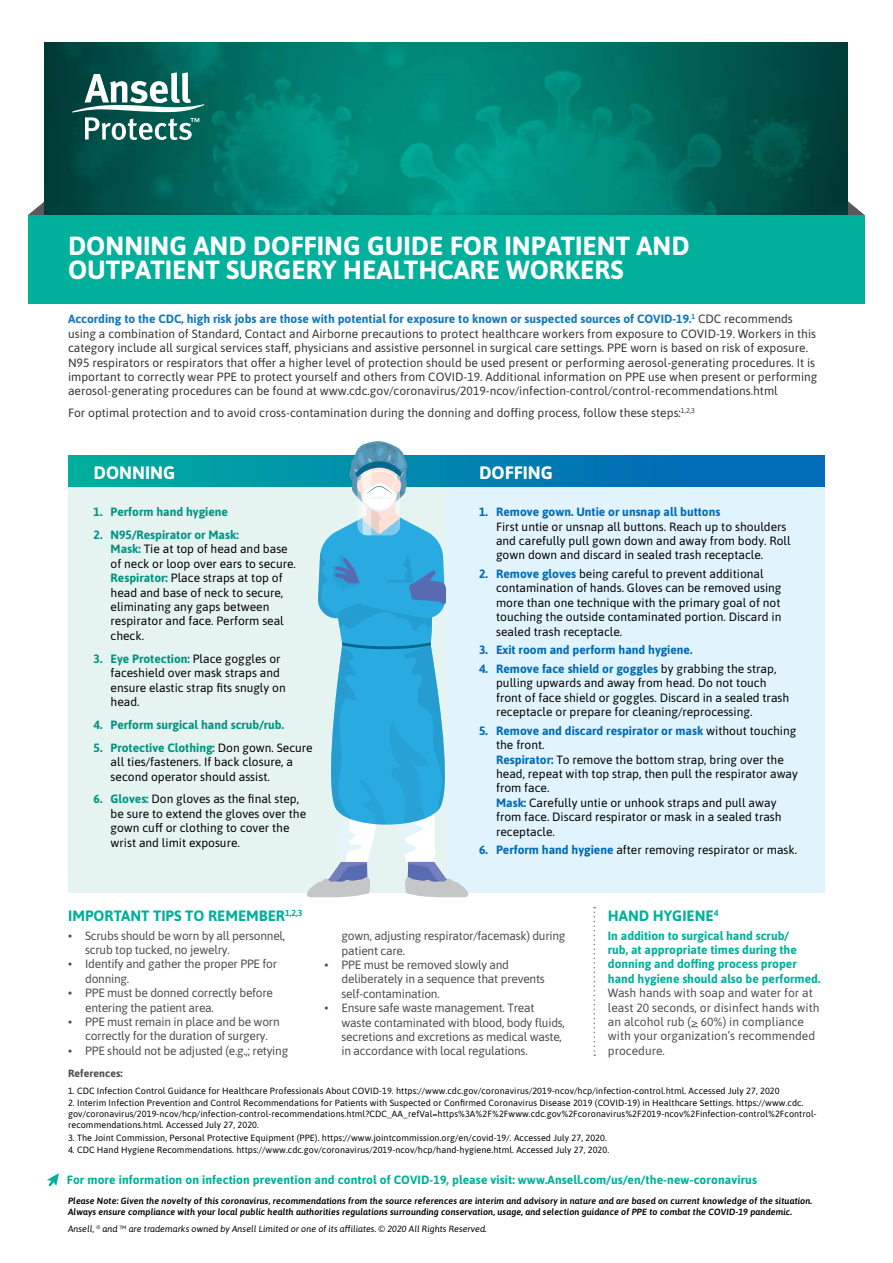
<style>
.page{position:relative;width:893px;height:1263px;background:#fff}
.page>*{position:absolute;margin:0;border:0;box-sizing:border-box;transform-origin:0 0}
.t1{font:700 26.25px/24px "Asap";color:#fff}
.t2{font:700 18px "Asap";color:#fff}
.t3{font:700 15px "Asap";color:#00b09b}
.t4{font:12px/14.4px "Asap";color:#000}
.t5{font:12px/14.4px "Asap";color:#373333}
.t6{font:12px/14.4px "Asap";letter-spacing:-.02em;color:#4d4d4f}
.t7{font:700 12px/14.4px "Asap";color:#00b09b}
.t8{font:12px/14.4px "Asap";color:#4d4d4f}
.t9{font:700 12px "Asap";color:#006bb6}
.t10{font:700 12px "Asap";color:#009482}
.t11{font:700 10.5px "Asap";letter-spacing:.01em;color:#4d4d4f}
.t12{font:9px/10.8px "Asap";letter-spacing:.01em;color:#000}
.t13{font:italic 600 9px/10.8px "Asap";letter-spacing:.01em;color:#000}
.t14{font:italic 9px "Asap";color:#000}
.s1{font-weight:700;color:#1378be}
.s2{font-weight:700;color:#006bb6}
.s3{font-weight:700;color:#009482}
</style>
<div class="page">
<svg style="left:68px;top:456px;width:757px;height:32px;background:#0788af"></svg>
<svg style="left:848px;top:201px;width:17px;height:14px"></svg>
<svg style="left:28px;top:196px;width:17px;height:19px"></svg>
<svg style="left:45px;top:43px;width:803px;height:172px;background:#007266"></svg>
<svg style="left:72px;top:72px;width:132px;height:68px"></svg>
<div style="left:28px;top:215px;width:837px;height:89px;background:#00b09b"></div>
<div style="left:446px;top:488px;width:379px;height:405px;background:#e1f4fd"></div>
<div style="left:68px;top:488px;width:378px;height:405px;background:#e6f4f1"></div>
<svg style="left:307px;top:441px;width:162px;height:456px"></svg>
<svg style="left:47px;top:1173px;width:12px;height:13px"></svg>
<svg style="left:593px;top:907px;width:2px;height:149px"></svg>
<h1 class="t1" style="left:68px;top:233px;width:623px">DONNING AND DOFFING GUIDE FOR INPATIENT AND<br>OUTPATIENT SURGERY HEALTHCARE WORKERS</h1>
<p class="t5" style="left:68px;top:311px;width:751px"><span class="s1">According to the CDC, high risk jobs are those with potential for exposure to known or suspected sources of COVID-19.</span><sup>1</sup> CDC recommends using a combination of Standard, Contact and Airborne precautions to protect healthcare workers from exposure to COVID-19. Workers in this category include all surgical services staff, physicians and assistive personnel in surgical care settings. PPE worn is based on risk of exposure.<br>N95 respirators or respirators that offer a higher level of protection should be used present or performing aerosol-generating procedures. It is important to correctly wear PPE to protect yourself and others from COVID-19. Additional information on PPE use when present or performing aerosol-generating procedures can be found at www.cdc.gov/coronavirus/2019-ncov/infection-control/control-recommendations.html</p>
<p class="t5" style="left:68px;top:405px;width:628px">For optimal protection and to avoid cross-contamination during the donning and doffing process, follow these steps:<sup>1,2,3</sup></p>
<h2 class="t2" style="left:94px;top:459px;width:83px">DONNING</h2>
<h2 class="t2" style="left:479px;top:459px;width:75px">DOFFING</h2>
<p class="t9" style="left:479px;top:503px;width:243px">1. Remove gown. Untie or unsnap all buttons</p>
<p class="t4" style="left:496px;top:518px;width:296px">First untie or unsnap all buttons. Reach up to shoulders and carefully pull gown down and away from body. Roll gown down and discard in sealed trash receptacle.</p>
<p class="t4" style="left:496px;top:566px;width:287px;text-indent:-17px"><span class="s2">2. Remove gloves</span> being careful to prevent additional contamination of hands. Gloves can be removed using more than one technique with the primary goal of not touching the outside contaminated portion. Discard in sealed trash receptacle.</p>
<p class="t9" style="left:479px;top:641px;width:215px">3. Exit room and perform hand hygiene.</p>
<p class="t4" style="left:496px;top:661px;width:295px;text-indent:-17px"><span class="s2">4. Remove face shield or goggles</span> by grabbing the strap, pulling upwards and away from head. Do not touch front of face shield or goggles. Discard in a sealed trash receptacle or prepare for cleaning/reprocessing.</p>
<p class="t4" style="left:496px;top:723px;width:303px;text-indent:-17px"><span class="s2">5. Remove and discard respirator or mask</span> without touching the front.<br><span class="s2">Respirator:</span> To remove the bottom strap, bring over the head, repeat with top strap, then pull the respirator away from face.<br><span class="s2">Mask:</span> Carefully untie or unhook straps and pull away from face. Discard respirator or mask in a sealed trash receptacle.</p>
<p class="t4" style="left:479px;top:842px;width:319px"><span class="s2">6. Perform hand hygiene</span> after removing respirator or mask.</p>
<p class="t10" style="left:94px;top:503px;width:136px">1. Perform hand hygiene</p>
<p class="t4" style="left:111px;top:527px;width:187px;text-indent:-17px"><span class="s3">2. N95/Respirator or Mask:<br>Mask:</span> Tie at top of head and base of neck or loop over ears to secure.<br><span class="s3">Respirator:</span> Place straps at top of head and base of neck to secure, eliminating any gaps between respirator and face. Perform seal check.</p>
<p class="t4" style="left:111px;top:651px;width:177px;text-indent:-17px"><span class="s3">3. Eye Protection:</span> Place goggles or faceshield over mask straps and ensure elastic strap fits snugly on head.</p>
<p class="t10" style="left:94px;top:716px;width:192px">4. Perform surgical hand scrub/rub.</p>
<p class="t4" style="left:111px;top:740px;width:204px;text-indent:-17px"><span class="s3">5. Protective Clothing:</span> Don gown. Secure all ties/fasteners. If back closure, a second operator should assist.</p>
<p class="t4" style="left:111px;top:791px;width:197px;text-indent:-17px"><span class="s3">6. Gloves:</span> Don gloves as the final step, be sure to extend the gloves over the gown cuff or clothing to cover the wrist and limit exposure.</p>
<p class="t3" style="left:68px;top:905px;width:236px">IMPORTANT TIPS TO REMEMBER<sup>1,2,3</sup></p>
<p class="t6" style="left:85px;top:927px;width:202px;text-indent:-17px">• Scrubs should be worn by all personnel, scrub top tucked, no jewelry.</p>
<p class="t6" style="left:85px;top:956px;width:194px;text-indent:-17px">• Identify and gather the proper PPE for donning.</p>
<p class="t6" style="left:85px;top:985px;width:189px;text-indent:-17px">• PPE must be donned correctly before entering the patient area.</p>
<p class="t6" style="left:68px;top:1014px;width:213px;text-align:center">• PPE must remain in place and be worn correctly for the duration of surgery.</p>
<p class="t6" style="left:68px;top:1043px;width:222px">• PPE should not be adjusted (e.g.,; retying</p>
<p class="t6" style="left:342px;top:928px;width:225px">gown, adjusting respirator/facemask) during patient care.</p>
<p class="t6" style="left:342px;top:957px;width:205px;text-indent:-17px">• PPE must be removed slowly and deliberately in a sequence that prevents self-contamination.</p>
<p class="t6" style="left:342px;top:1000px;width:225px;text-indent:-17px">• Ensure safe waste management. Treat waste contaminated with blood, body fluids, secretions and excretions as medical waste, in accordance with local regulations.</p>
<p class="t3" style="left:608px;top:905px;width:112px">HAND HYGIENE<sup>4</sup></p>
<p class="t7" style="left:608px;top:927px;width:214px">In addition to surgical hand scrub/<br>rub, at appropriate times during the donning and doffing process proper hand hygiene should also be performed.</p>
<p class="t8" style="left:608px;top:985px;width:213px">Wash hands with soap and water for at least 20 seconds, or disinfect hands with an alcohol rub (&gt; 60%) in compliance with your organization’s recommended procedure.</p>
<p class="t11" style="left:68px;top:1065px;width:56px">References:</p>
<p class="t12" style="left:68px;top:1085px;width:713px">1. CDC Infection Control Guidance for Healthcare Professionals About COVID-19. https://www.cdc.gov/coronavirus/2019-ncov/hcp/infection-control.html. Accessed July 27, 2020</p>
<p class="t12" style="left:68px;top:1097px;width:750px">2. Interim Infection Prevention and Control Recommendations for Patients with Suspected or Confirmed Coronavirus Disease 2019 (COVID-19) in Healthcare Settings. https://www.cdc. gov/coronavirus/2019-ncov/hcp/infection-control-recommendations.html?CDC_AA_refVal=https%3A%2F%2Fwww.cdc.gov%2Fcoronavirus%2F2019-ncov%2Finfection-control%2Fcontrol&shy;recommendations.html. Accessed July 27, 2020.</p>
<p class="t12" style="left:68px;top:1132px;width:540px">3. The Joint Commission, Personal Protective Equipment (PPE). https://www.jointcommission.org/en/covid-19/. Accessed July 27, 2020.</p>
<p class="t12" style="left:68px;top:1144px;width:543px">4. CDC Hand Hygiene Recommendations. https://www.cdc.gov/coronavirus/2019-ncov/hcp/hand-hygiene.html. Accessed July 27, 2020.</p>
<p class="t7" style="left:67px;top:1171px;width:692px">For more information on infection prevention and control of COVID-19, please visit: www.Ansell.com/us/en/the-new-coronavirus</p>
<p class="t13" style="left:68px;top:1195px;width:746px">Please Note: Given the novelty of this coronavirus, recommendations from the source references are interim and advisory in nature and are based on current knowledge of the situation.<br>Always ensure compliance with your local public health authorities regulations surrounding conservation, usage, and selection guidance of PPE to combat the COVID-19 pandemic.</p>
<p class="t14" style="left:68px;top:1223px;width:420px">Ansell, <sup>®</sup> and ™ are trademarks owned by Ansell Limited or one of its affiliates. © 2020 All Rights Reserved.</p>
</div>
